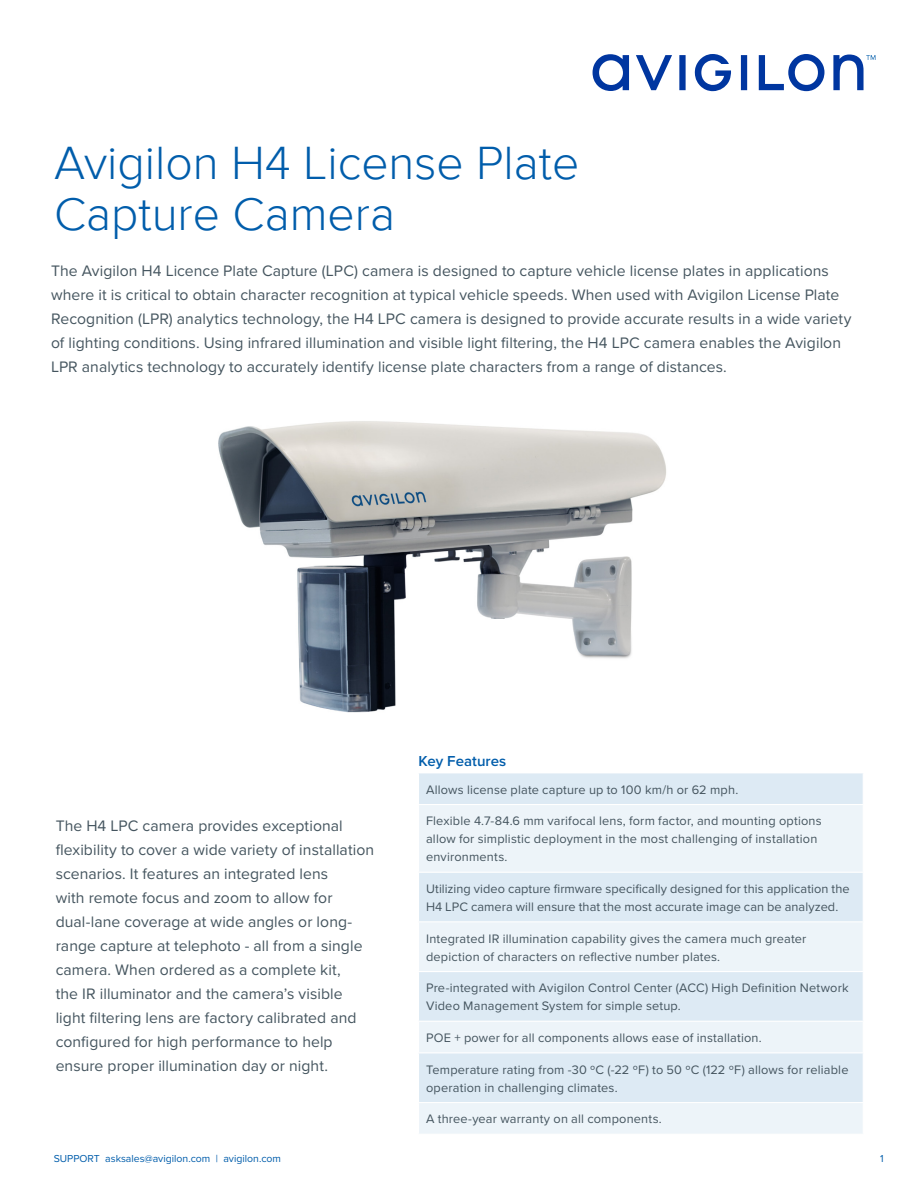
<style>
.page{position:relative;width:918px;height:1188px;background:#fff}
.page>*{position:absolute;margin:0;border:0;box-sizing:border-box;transform-origin:0 0}
.Main_Title{font:300 48px/51px "Proxima Nova";color:#015dab}
.Body{font:15.75px/24px "Proxima Nova";letter-spacing:.005em;color:#45555f}
.Section_Headings{font:600 15px "Proxima Nova";letter-spacing:.005em;color:#015dab}
.t1{font:12.75px/18px "Proxima Nova";letter-spacing:.015em;color:#45555f}
.t2{font:10.5px "Proxima Nova";color:#015dab}
</style>
<div class="page">
<svg style="left:593px;top:54px;width:282px;height:37px"></svg>
<img style="left:218px;top:421px;width:448px;height:292px">
<div style="left:419px;top:773px;width:444px;height:31px;background:#ddeaf4"></div>
<svg style="left:419px;top:805px;width:444px;height:329px;background:#e5eff6"></svg>
<hr style="left:418px;top:872px;width:446px;height:1px;background:#fff">
<hr style="left:418px;top:921px;width:446px;height:1px;background:#fff">
<hr style="left:418px;top:971px;width:446px;height:1px;background:#fff">
<hr style="left:418px;top:1021px;width:446px;height:1px;background:#fff">
<hr style="left:418px;top:1052px;width:446px;height:1px;background:#fff">
<hr style="left:418px;top:1102px;width:446px;height:1px;background:#fff">
<p class="Main_Title" style="left:54px;top:138px;width:527px">Avigilon H4 License Plate<br>Capture Camera</p>
<p class="Body" style="left:51px;top:259px;width:802px">The Avigilon H4 Licence Plate Capture (LPC) camera is designed to capture vehicle license plates in applications where it is critical to obtain character recognition at typical vehicle speeds. When used with Avigilon License Plate Recognition (LPR) analytics technology, the H4 LPC camera is designed to provide accurate results in a wide variety of lighting conditions. Using infrared illumination and visible light filtering, the H4 LPC camera enables the Avigilon LPR analytics technology to accurately identify license plate characters from a range of distances.</p>
<p class="Body" style="left:56px;top:814px;width:320px">The H4 LPC camera provides exceptional flexibility to cover a wide variety of installation scenarios. It features an integrated lens<br>with remote focus and zoom to allow for dual-lane coverage at wide angles or long&shy;range capture at telephoto - all from a single camera. When ordered as a complete kit,<br>the IR illuminator and the camera’s visible light filtering lens are factory calibrated and configured for high performance to help ensure proper illumination day or night.</p>
<p class="Section_Headings" style="left:419px;top:752px;width:89px">Key Features</p>
<p class="t1" style="left:426px;top:781px;width:314px">Allows license plate capture up to 100 km/h or 62 mph.</p>
<p class="t1" style="left:426px;top:812px;width:397px">Flexible 4.7-84.6 mm varifocal lens, form factor, and mounting options allow for simplistic deployment in the most challenging of installation environments.</p>
<p class="t1" style="left:426px;top:880px;width:425px">Utilizing video capture firmware specifically designed for this application the<br>H4 LPC camera will ensure that the most accurate image can be analyzed.</p>
<p class="t1" style="left:426px;top:930px;width:382px">Integrated IR illumination capability gives the camera much greater depiction of characters on reflective number plates.</p>
<p class="t1" style="left:426px;top:979px;width:424px">Pre-integrated with Avigilon Control Center (ACC) High Definition Network<br>Video Management System for simple setup.</p>
<p class="t1" style="left:426px;top:1029px;width:337px">POE + power for all components allows ease of installation.</p>
<p class="t1" style="left:426px;top:1061px;width:424px">Temperature rating from -30 ºC (-22 ºF) to 50 ºC (122 ºF) allows for reliable operation in challenging climates.</p>
<p class="t1" style="left:426px;top:1110px;width:237px">A three-year warranty on all components.</p>
<p class="t2" style="left:54px;top:1152px;width:229px">SUPPORT asksales@avigilon.com | avigilon.com</p>
<p class="t2" style="left:880px;top:1152px;width:5px">1</p>
</div>
